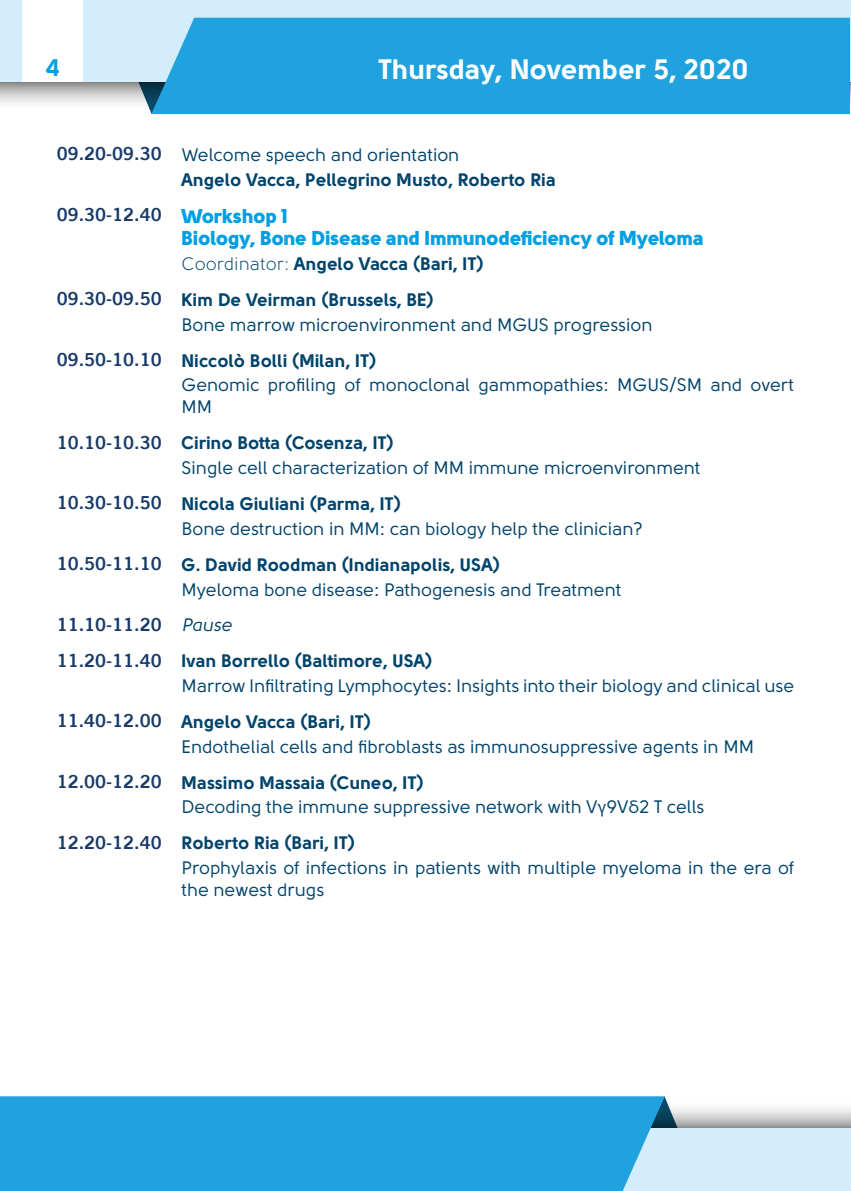
<style>
.page{position:relative;width:851px;height:1191px;background:#fff}
.page>*{position:absolute;margin:0;border:0;box-sizing:border-box;transform-origin:0 0}
.t1{font:28px "Solomon Sans Bold";color:#fff}
.t2{font:24px "Solomon Sans Bold";color:#009fe3}
.t3{font:20px "Solomon Sans Black";color:#009fe3}
.t4{font:18px/22px "Solomon Sans Normal";color:#00436b}
.t5{font:18px/35.8px "Solomon Sans Bold";color:#00436b}
.t6{font:18px "Trade Gothic LT Bold Two";color:#183a68}
.s1{font-family:"Trade Gothic LT Bold Two";color:#183a68}
.s2{font-family:"Solomon Sans Black";font-size:20px;color:#009fe3}
.s3{font-family:"Solomon Sans Book"}
.s4{font-family:"Solomon Sans Normal Italic";color:#00436b}
</style>
<div class="page">
<svg style="left:850px;top:82px;width:1px;height:22px"></svg>
<hr style="left:850px;top:0;width:1px;height:82px;background:#d4edfc">
<svg style="left:850px;top:1107px;width:1px;height:84px"></svg>
<svg style="left:664px;top:1096px;width:186px;height:32px"></svg>
<div style="left:0;top:1128px;width:850px;height:63px;background:#d4edfc"></div>
<svg style="left:0;top:82px;width:850px;height:32px"></svg>
<div style="left:0;top:0;width:850px;height:82px;background:#d4edfc"></div>
<div style="left:151px;top:18px;width:698px;height:96px;background:#1fa2dd"></div>
<div style="left:0;top:1096px;width:664px;height:95px;background:#1fa2dd"></div>
<div style="left:23px;top:0;width:60px;height:82px;background:#fff"></div>
<h2 class="t2" style="left:46px;top:53px;width:16px">4</h2>
<h1 class="t1" style="left:378px;top:53px;width:372px">Thursday, November 5, 2020</h1>
<p class="t4" style="left:57px;top:144px;width:404px"><span class="s1">09.20-09.30</span> Welcome speech and orientation</p>
<p class="t5" style="left:181px;top:161px;width:376px">Angelo Vacca, Pellegrino Musto, Roberto Ria</p>
<p class="t6" style="left:57px;top:203px;width:233px">09.30-12.40 <span class="s2">Workshop 1</span></p>
<p class="t3" style="left:181px;top:226px;width:524px">Biology, Bone Disease and Immunodeficiency of Myeloma</p>
<p class="t5" style="left:57px;top:246px;width:428px;text-indent:125px"><span class="s3">Coordinator:</span> Angelo Vacca (Bari, IT)<br><span class="s1">09.30-09.50</span> Kim De Veirman (Brussels, BE)</p>
<p class="t4" style="left:181px;top:313px;width:472px">Bone marrow microenvironment and MGUS progression</p>
<p class="t5" style="left:57px;top:342px;width:321px"><span class="s1">09.50-10.10</span> Niccolò Bolli (Milan, IT)</p>
<p class="t4" style="left:181px;top:374px;width:614px">Genomic profiling of monoclonal gammopathies: MGUS/SM and overt<br>MM</p>
<p class="t5" style="left:57px;top:425px;width:339px"><span class="s1">10.10-10.30</span> Cirino Botta (Cosenza, IT)</p>
<p class="t4" style="left:181px;top:457px;width:520px">Single cell characterization of MM immune microenvironment</p>
<p class="t5" style="left:57px;top:485px;width:346px"><span class="s1">10.30-10.50</span> Nicola Giuliani (Parma, IT)</p>
<p class="t4" style="left:181px;top:517px;width:463px">Bone destruction in MM: can biology help the clinician?</p>
<p class="t5" style="left:57px;top:546px;width:445px"><span class="s1">10.50-11.10</span> G. David Roodman (Indianapolis, USA)</p>
<p class="t4" style="left:181px;top:578px;width:441px">Myeloma bone disease: Pathogenesis and Treatment</p>
<p class="t6" style="left:57px;top:613px;width:176px">11.10-11.20 <span class="s4">Pause</span></p>
<p class="t5" style="left:57px;top:643px;width:377px"><span class="s1">11.20-11.40</span> Ivan Borrello (Baltimore, USA)</p>
<p class="t4" style="left:181px;top:675px;width:614px">Marrow Infiltrating Lymphocytes: Insights into their biology and clinical use</p>
<p class="t5" style="left:57px;top:703px;width:316px"><span class="s1">11.40-12.00</span> Angelo Vacca (Bari, IT)</p>
<p class="t4" style="left:181px;top:735px;width:574px">Endothelial cells and fibroblasts as immunosuppressive agents in MM</p>
<p class="t5" style="left:57px;top:764px;width:368px"><span class="s1">12.00-12.20</span> Massimo Massaia (Cuneo, IT)</p>
<p class="t4" style="left:181px;top:796px;width:524px">Decoding the immune suppressive network with Vγ9Vδ2 T cells</p>
<p class="t5" style="left:57px;top:825px;width:300px"><span class="s1">12.20-12.40</span> Roberto Ria (Bari, IT)</p>
<p class="t4" style="left:181px;top:857px;width:614px">Prophylaxis of infections in patients with multiple myeloma in the era of the newest drugs</p>
</div>
